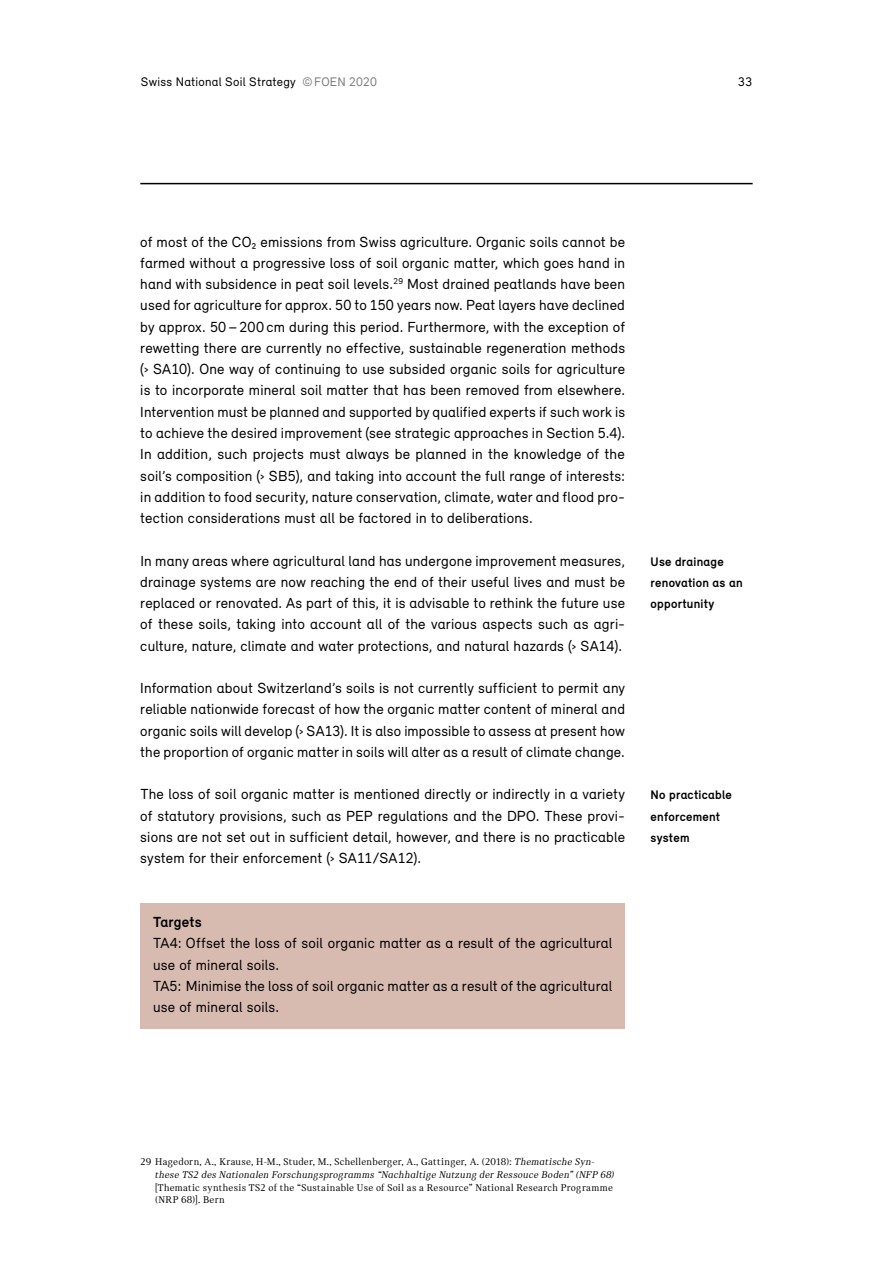
<style>
.page{position:relative;width:893px;height:1263px;background:#fff}
.page>*{position:absolute;margin:0;border:0;box-sizing:border-box;transform-origin:0 0}
._07_Inhalt_07_Grundtext{font:15px/21.3px "Relevant";letter-spacing:.01em;color:#000;text-align:justify}
._11_Kasten_11_Grundtext{font:15px/21.3px "Relevant";letter-spacing:.015em;color:#000}
._11_Kasten_11_Untertitel{font:700 15px "Relevant";letter-spacing:.015em;color:#000}
._07_Inhalt_07_Marginalie_Titel{font:700 12.75px/21.3px "Relevant";letter-spacing:.02em;color:#000}
.t1{font:12.75px "Relevant";letter-spacing:.02em;color:#000}
._09_Fusszeile_09_Fusszeile{font:10.5px/12.8px "Catalog";letter-spacing:.025em;color:#000}
.s1{color:#7c7c7c}
.s2{font-style:italic}
</style>
<div class="page">
<hr style="left:140px;top:183px;width:613px;height:1px;background:#000">
<div style="left:140px;top:903px;width:485px;height:28px;background:#d7bbb1"></div>
<div style="left:140px;top:924px;width:485px;height:62px;background:#d7bbb1"></div>
<div style="left:140px;top:967px;width:485px;height:61px;background:#d7bbb1"></div>
<p class="t1" style="left:141px;top:74px;width:238px">Swiss National Soil Strategy <span class="s1">©FOEN 2020</span></p>
<p class="t1" style="left:738px;top:74px;width:15px">33</p>
<p class="_07_Inhalt_07_Grundtext" style="left:140px;top:231px;width:486px">of most of the CO₂ emissions from Swiss agriculture. Organic soils cannot be farmed without a progressive loss of soil organic matter, which goes hand in hand with subsidence in peat soil levels.<sup>29</sup> Most drained peatlands have been used for agriculture for approx. 50 to 150 years now. Peat layers have declined by approx. 50–200 cm during this period. Furthermore, with the exception of rewetting there are currently no effective, sustainable regeneration methods (› SA10). One way of continuing to use subsided organic soils for agriculture is to incorporate mineral soil matter that has been removed from elsewhere.<br>Intervention must be planned and supported by qualified experts if such work is to achieve the desired improvement (see strategic approaches in Section 5.4).<br>In addition, such projects must always be planned in the knowledge of the soil’s composition (› SB5), and taking into account the full range of interests: in addition to food security, nature conservation, climate, water and flood pro&shy;tection considerations must all be factored in to deliberations.</p>
<p class="_07_Inhalt_07_Grundtext" style="left:140px;top:549px;width:486px">In many areas where agricultural land has undergone improvement measures, drainage systems are now reaching the end of their useful lives and must be replaced or renovated. As part of this, it is advisable to rethink the future use of these soils, taking into account all of the various aspects such as agri&shy;culture, nature, climate and water protections, and natural hazards (› SA14).</p>
<p class="_07_Inhalt_07_Grundtext" style="left:140px;top:677px;width:486px">Information about Switzerland’s soils is not currently sufficient to permit any reliable nationwide forecast of how the organic matter content of mineral and organic soils will develop (› SA13). It is also impossible to assess at present how the proportion of organic matter in soils will alter as a result of climate change.</p>
<p class="_07_Inhalt_07_Grundtext" style="left:140px;top:783px;width:486px">The loss of soil organic matter is mentioned directly or indirectly in a variety of statutory provisions, such as PEP regulations and the DPO. These provi&shy;sions are not set out in sufficient detail, however, and there is no practicable system for their enforcement (› SA11/SA12).</p>
<h3 class="_11_Kasten_11_Untertitel" style="left:153px;top:913px;width:50px">Targets</h3>
<p class="_11_Kasten_11_Grundtext" style="left:153px;top:932px;width:461px">TA4: Offset the loss of soil organic matter as a result of the agricultural use of mineral soils.</p>
<p class="_11_Kasten_11_Grundtext" style="left:153px;top:975px;width:461px">TA5: Minimise the loss of soil organic matter as a result of the agricultural use of mineral soils.</p>
<p class="_07_Inhalt_07_Marginalie_Titel" style="left:651px;top:550px;width:94px">Use drainage renovation as an opportunity</p>
<p class="_07_Inhalt_07_Marginalie_Titel" style="left:651px;top:784px;width:83px">No practicable enforcement system</p>
<p class="_09_Fusszeile_09_Fusszeile" style="left:155px;top:1155px;width:461px;text-indent:-15px">29 Hagedorn, A., Krause, H-M., Studer, M., Schellenberger, A., Gattinger, A. (2018): <span class="s2">Thematische Syn&shy;these TS2 des Nationalen Forschungsprogramms “Nachhaltige Nutzung der Ressouce Boden” (NFP 68) </span>[Thematic synthesis TS2 of the “Sustainable Use of Soil as a Resource” National Research Programme (NRP 68)]. Bern</p>
</div>
